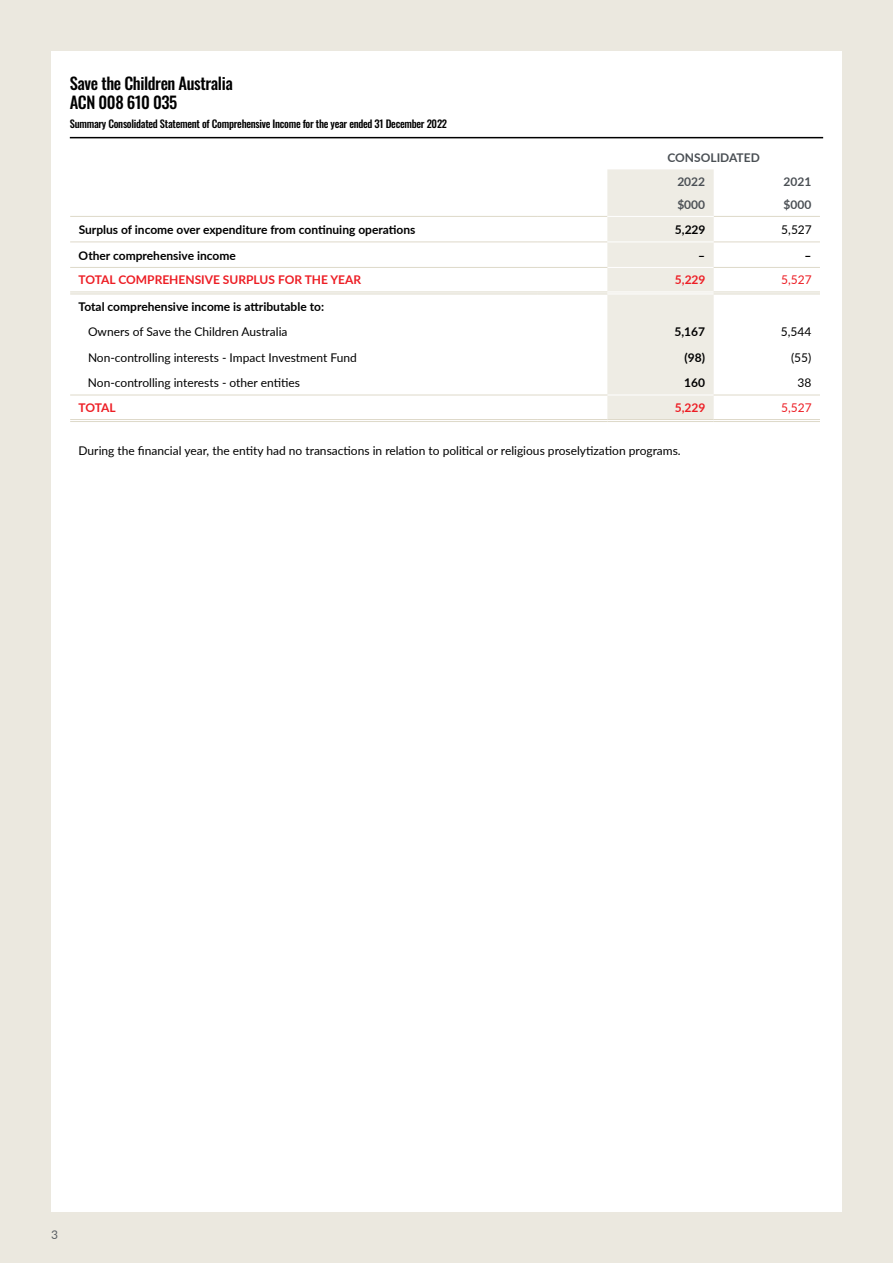
<style>
.page{position:relative;width:893px;height:1263px;background:#ebe8df}
.page>*{position:absolute;margin:0;border:0;box-sizing:border-box;transform-origin:0 0}
.t1{font:500 16.5px/19.5px "Oswald";letter-spacing:-.025em;color:#000}
.t2{font:12px "Lato";color:#000}
.t3{font:700 12px "Lato";color:#000}
.t4{font:700 12px "Lato";color:#ed1d24}
.t5{font:700 12px/24.2px "Lato";color:#4a4f54}
.t6{font:12px "Lato";color:#ed1d24}
.t7{font:12px "Lato";color:#5a5f64}
.t8{font:500 10.5px "Oswald";letter-spacing:-.025em;color:#000}
</style>
<div class="page">
<div style="left:51px;top:51px;width:791px;height:1161px;background:#fff"></div>
<div style="left:607px;top:169px;width:107px;height:250px;background:#eeece4"></div>
<hr style="left:607px;top:267px;width:107px;height:1px;background:#fff">
<hr style="left:607px;top:395px;width:107px;height:1px;background:#fff">
<hr style="left:70px;top:267px;width:468px;height:1px;background:#ded9c9">
<hr style="left:538px;top:267px;width:69px;height:1px;background:#ded9c9">
<hr style="left:70px;top:395px;width:468px;height:1px;background:#ded9c9">
<hr style="left:538px;top:395px;width:69px;height:1px;background:#ded9c9">
<hr style="left:714px;top:267px;width:106px;height:1px;background:#ded9c9">
<hr style="left:714px;top:395px;width:106px;height:1px;background:#ded9c9">
<hr style="left:714px;top:419px;width:106px;height:1px;background:#ded9c9">
<hr style="left:714px;top:421px;width:106px;height:1px;background:#ded9c9">
<hr style="left:607px;top:419px;width:107px;height:1px;background:#ded9c9">
<hr style="left:607px;top:421px;width:107px;height:1px;background:#ded9c9">
<hr style="left:70px;top:419px;width:468px;height:1px;background:#ded9c9">
<hr style="left:70px;top:421px;width:468px;height:1px;background:#ded9c9">
<hr style="left:538px;top:419px;width:69px;height:1px;background:#ded9c9">
<hr style="left:538px;top:421px;width:69px;height:1px;background:#ded9c9">
<hr style="left:607px;top:291px;width:107px;height:1px;background:#fff">
<hr style="left:607px;top:293px;width:107px;height:1px;background:#fff">
<hr style="left:714px;top:291px;width:106px;height:1px;background:#ded9c9">
<hr style="left:714px;top:293px;width:106px;height:1px;background:#ded9c9">
<hr style="left:70px;top:291px;width:468px;height:1px;background:#ded9c9">
<hr style="left:70px;top:293px;width:468px;height:1px;background:#ded9c9">
<hr style="left:538px;top:291px;width:69px;height:1px;background:#ded9c9">
<hr style="left:538px;top:293px;width:69px;height:1px;background:#ded9c9">
<hr style="left:70px;top:242px;width:468px;height:1px;background:#ded9c9">
<hr style="left:538px;top:242px;width:69px;height:1px;background:#ded9c9">
<hr style="left:714px;top:242px;width:106px;height:1px;background:#ded9c9">
<hr style="left:607px;top:242px;width:107px;height:1px;background:#fff">
<hr style="left:70px;top:216px;width:468px;height:1px;background:#ded9c9">
<hr style="left:538px;top:216px;width:69px;height:1px;background:#ded9c9">
<hr style="left:714px;top:216px;width:106px;height:1px;background:#ded9c9">
<hr style="left:607px;top:216px;width:107px;height:1px;background:#fff">
<hr style="left:70px;top:137px;width:753px;height:1px;background:#000">
<h1 class="t1" style="left:70px;top:72px;width:164px">Save the Children Australia<br>ACN 008 610 035</h1>
<p class="t8" style="left:70px;top:115px;width:379px">Summary Consolidated Statement of Comprehensive Income for the year ended 31 December 2022</p>
<p class="t5" style="left:677px;top:145px;width:84px;text-indent:-10px">CONSOLIDATED<br>2022</p>
<p class="t5" style="left:784px;top:169px;width:29px">2021</p>
<p class="t5" style="left:677px;top:192px;width:29px">$000</p>
<p class="t5" style="left:784px;top:192px;width:29px">$000</p>
<p class="t3" style="left:79px;top:221px;width:338px">Surplus of income over expenditure from continuing operations</p>
<p class="t3" style="left:675px;top:221px;width:32px">5,229</p>
<p class="t2" style="left:781px;top:221px;width:32px">5,527</p>
<p class="t3" style="left:79px;top:246px;width:159px">Other comprehensive income</p>
<p class="t3" style="left:698px;top:246px;width:8px">–</p>
<p class="t3" style="left:804px;top:246px;width:8px">–</p>
<p class="t4" style="left:79px;top:271px;width:284px">TOTAL COMPREHENSIVE SURPLUS FOR THE YEAR</p>
<p class="t4" style="left:675px;top:271px;width:32px">5,229</p>
<p class="t6" style="left:781px;top:271px;width:32px">5,527</p>
<p class="t3" style="left:79px;top:298px;width:247px">Total comprehensive income is attributable to:</p>
<p class="t2" style="left:88px;top:323px;width:201px">Owners of Save the Children Australia</p>
<p class="t3" style="left:674px;top:323px;width:32px">5,167</p>
<p class="t2" style="left:781px;top:323px;width:32px">5,544</p>
<p class="t2" style="left:88px;top:349px;width:270px">Non-controlling interests - Impact Investment Fund</p>
<p class="t3" style="left:685px;top:348px;width:22px">(98)</p>
<p class="t2" style="left:791px;top:349px;width:22px">(55)</p>
<p class="t2" style="left:88px;top:374px;width:214px">Non-controlling interests - other entities</p>
<p class="t3" style="left:684px;top:374px;width:22px">160</p>
<p class="t2" style="left:797px;top:374px;width:15px">38</p>
<p class="t4" style="left:79px;top:399px;width:39px">TOTAL</p>
<p class="t4" style="left:675px;top:399px;width:32px">5,229</p>
<p class="t6" style="left:781px;top:399px;width:32px">5,527</p>
<p class="t2" style="left:79px;top:442px;width:604px">During the financial year, the entity had no transactions in relation to political or religious proselytization programs.</p>
<p class="t7" style="left:51px;top:1226px;width:8px">3</p>
</div>
